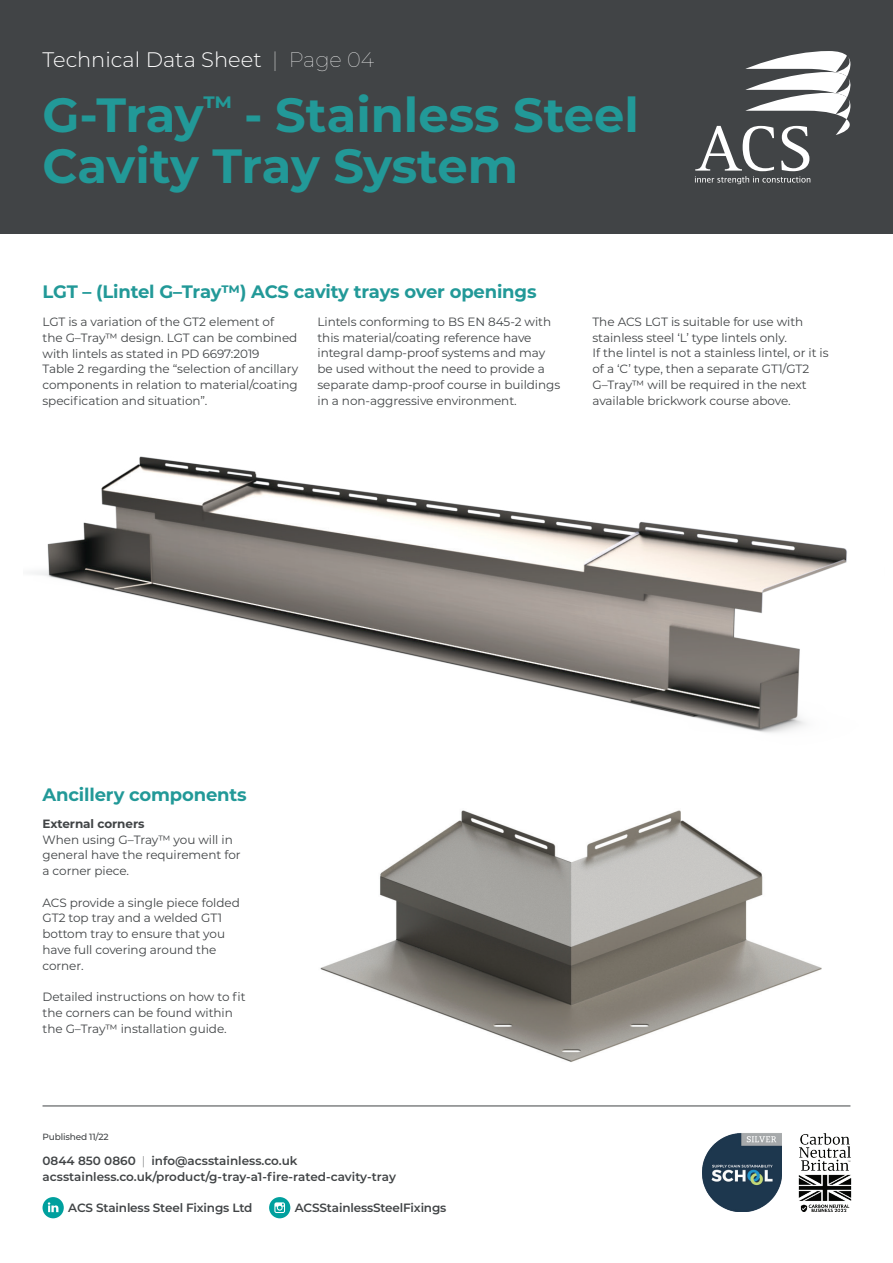
<style>
.page{position:relative;width:893px;height:1263px;background:#fff}
.page>*{position:absolute;margin:0;border:0;box-sizing:border-box;transform-origin:0 0}
.t1{font:700 48px/51px "Montserrat";color:#229998}
.t2{font:300 21px "Montserrat";color:#fff}
.t3{font:700 18px "Montserrat";letter-spacing:-.01em;color:#229998}
.t4{font:12px/15.8px "Montserrat";letter-spacing:-.005em;color:#414446}
.t5{font:600 12px/16.5px "Montserrat";letter-spacing:-.01em;color:#414446}
.t6{font:700 12px "Montserrat";letter-spacing:-.005em;color:#414446}
.t7{font:500 9px "Montserrat";letter-spacing:-.02em;color:#414446}
.s1{font-weight:100}
.s2{font-weight:200}
</style>
<div class="page">
<div style="left:0;top:0;width:893px;height:234px;background:#414446"></div>
<svg style="left:695px;top:51px;width:155px;height:133px"></svg>
<img style="left:799px;top:1133px;width:52px;height:79px">
<img style="left:702px;top:1133px;width:80px;height:79px">
<div style="left:43px;top:1197px;width:21px;height:21px;background:#00a09e;border-radius:50%"></div>
<svg style="left:48px;top:1202px;width:10px;height:10px"></svg>
<div style="left:269px;top:1197px;width:21px;height:21px;background:#00a09e;border-radius:50%"></div>
<svg style="left:274px;top:1202px;width:11px;height:11px"></svg>
<hr style="left:43px;top:1106px;width:807px;height:1px;background:#414446">
<img style="left:31px;top:456px;width:816px;height:277px">
<img style="left:320px;top:810px;width:502px;height:252px">
<h2 class="t2" style="left:43px;top:45px;width:333px">Technical Data Sheet <span class="s1">| Page 04</span></h2>
<h1 class="t1" style="left:43px;top:87px;width:598px">G-Tray<sup>™</sup> - Stainless Steel<br>Cavity Tray System</h1>
<h3 class="t3" style="left:43px;top:278px;width:496px">LGT – (Lintel G–Tray™) ACS cavity trays over openings</h3>
<p class="t4" style="left:43px;top:313px;width:257px">LGT is a variation of the GT2 element of<br>the G–Tray™ design. LGT can be combined with lintels as stated in PD 6697:2019<br>Table 2 regarding the “selection of ancillary components in relation to material/coating specification and situation”.</p>
<p class="t4" style="left:317px;top:313px;width:244px">Lintels conforming to BS EN 845-2 with this material/coating reference have integral damp-proof systems and may be used without the need to provide a separate damp-proof course in buildings in a non-aggressive environment.</p>
<p class="t4" style="left:592px;top:313px;width:238px">The ACS LGT is suitable for use with stainless steel ‘L’ type lintels only.<br>If the lintel is not a stainless lintel, or it is of a ‘C’ type, then a separate GT1/GT2<br>G–Tray™ will be required in the next available brickwork course above.</p>
<h3 class="t3" style="left:43px;top:782px;width:206px">Ancillery components</h3>
<p class="t6" style="left:43px;top:815px;width:104px">External corners</p>
<p class="t4" style="left:43px;top:831px;width:200px">When using G–Tray™ you will in general have the requirement for a corner piece.</p>
<p class="t4" style="left:43px;top:894px;width:199px">ACS provide a single piece folded<br>GT2 top tray and a welded GT1 bottom tray to ensure that you have full covering around the corner.</p>
<p class="t4" style="left:43px;top:988px;width:205px">Detailed instructions on how to fit the corners can be found within the G–Tray™ installation guide.</p>
<p class="t7" style="left:43px;top:1130px;width:68px">Published 11/22</p>
<p class="t5" style="left:43px;top:1151px;width:355px">0844 850 0860 <span class="s2">|</span> info@acsstainless.co.uk acsstainless.co.uk/product/g-tray-a1-fire-rated-cavity-tray</p>
<p class="t5" style="left:68px;top:1199px;width:186px">ACS Stainless Steel Fixings Ltd</p>
<p class="t5" style="left:295px;top:1199px;width:153px">ACSStainlessSteelFixings</p>
</div>
